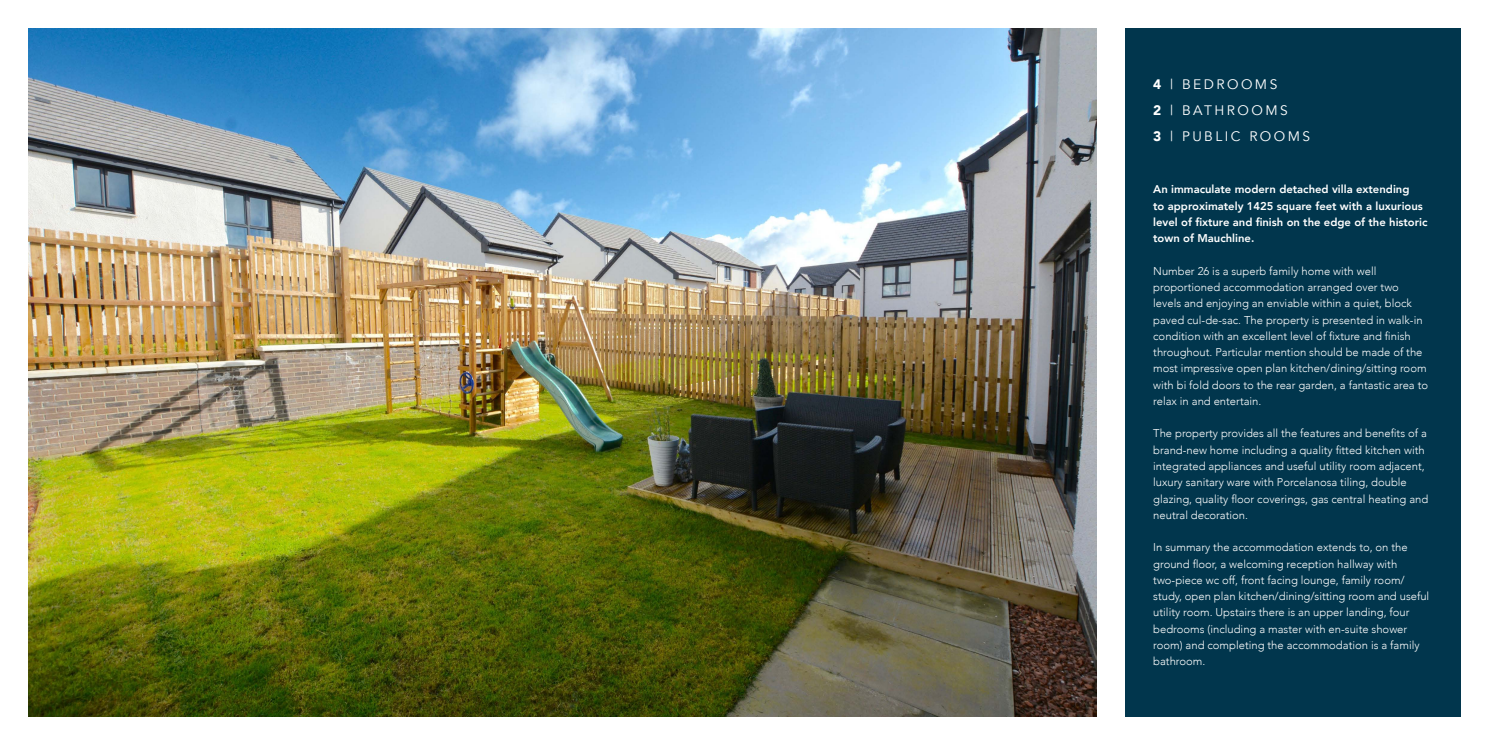
<style>
.page{position:relative;width:1489px;height:745px;background:#fff}
.page>*{position:absolute;margin:0;border:0;box-sizing:border-box;transform-origin:0 0}
.t1{font:13.75px "Avenir";letter-spacing:.18em;color:#fff}
.t2{font:300 11.25px/16.2px "Avenir";color:#fff}
.t3{font:800 11.25px/16.2px "Avenir";color:#fff}
.s1{font-weight:900}
</style>
<div class="page">
<div style="left:28px;top:28px;width:1432px;height:688px;background:#01364d"></div>
<div style="left:1096px;top:0;width:28px;height:744px;background:#fff"></div>
<img style="left:28px;top:28px;width:1068px;height:688px">
<p class="t1" style="left:1153px;top:75px;width:126px"><span class="s1">4</span> | BEDROOMS</p>
<p class="t1" style="left:1153px;top:102px;width:136px"><span class="s1">2</span> | BATHROOMS</p>
<p class="t1" style="left:1153px;top:128px;width:158px"><span class="s1">3</span> | PUBLIC ROOMS</p>
<p class="t3" style="left:1153px;top:181px;width:276px">An immaculate modern detached villa extending<br>to approximately 1425 square feet with a luxurious level of fixture and finish on the edge of the historic town of Mauchline.</p>
<p class="t2" style="left:1153px;top:262px;width:276px">Number 26 is a superb family home with well proportioned accommodation arranged over two levels and enjoying an enviable within a quiet, block paved cul-de-sac. The property is presented in walk-in condition with an excellent level of fixture and finish throughout. Particular mention should be made of the most impressive open plan kitchen/dining/sitting room with bi fold doors to the rear garden, a fantastic area to relax in and entertain.</p>
<p class="t2" style="left:1153px;top:425px;width:276px">The property provides all the features and benefits of a brand-new home including a quality fitted kitchen with integrated appliances and useful utility room adjacent, luxury sanitary ware with Porcelanosa tiling, double glazing, quality floor coverings, gas central heating and neutral decoration.</p>
<p class="t2" style="left:1153px;top:539px;width:277px">In summary the accommodation extends to, on the ground floor, a welcoming reception hallway with two-piece wc off, front facing lounge, family room/ study, open plan kitchen/dining/sitting room and useful utility room. Upstairs there is an upper landing, four bedrooms (including a master with en-suite shower room) and completing the accommodation is a family bathroom.</p>
</div>
